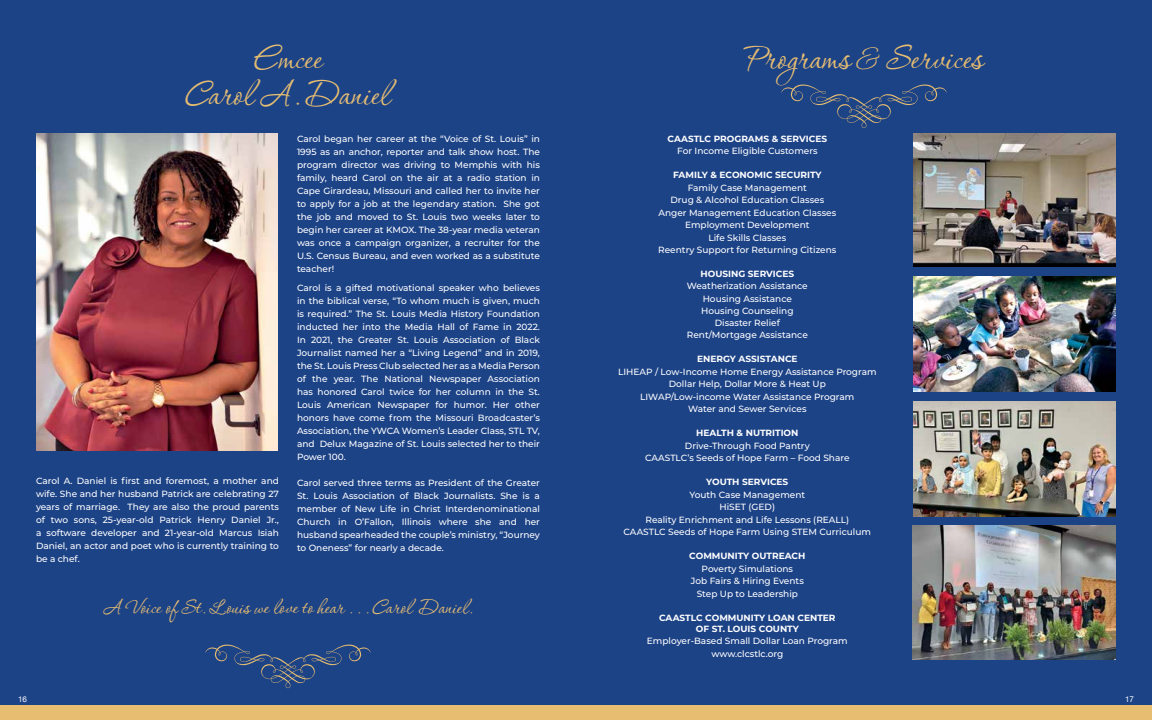
<style>
.page{position:relative;width:1152px;height:720px;background:#fff}
.page>*{position:absolute;margin:0;border:0;box-sizing:border-box;transform-origin:0 0}
.t1{font:43px/36px "Corinthia";color:#e6bd71;text-align:center}
.t2{font:25px "Corinthia";color:#e6bd71}
.t3{font:500 9px/13px "Montserrat";color:#fff;text-align:center}
.t4{font:700 9px/10.8px "Montserrat";color:#fff;text-align:center}
.t5{font:8px "Helvetica Neue";color:#fff}
</style>
<div class="page">
<div style="left:0;top:0;width:1152px;height:706px;background:#1d4387"></div>
<svg style="left:781px;top:85px;width:166px;height:43px"></svg>
<div style="left:576px;top:706px;width:576px;height:14px;background:#e6bd71"></div>
<img style="left:36px;top:134px;width:242px;height:316px">
<div style="left:0;top:706px;width:576px;height:14px;background:#e6bd71"></div>
<svg style="left:205px;top:645px;width:166px;height:43px"></svg>
<img style="left:914px;top:277px;width:202px;height:115px">
<img style="left:914px;top:402px;width:202px;height:115px">
<img style="left:914px;top:133px;width:202px;height:134px">
<img style="left:913px;top:526px;width:203px;height:134px">
<h1 class="t1" style="left:186px;top:43px;width:206px">Emcee<br>Carol A. Daniel</h1>
<p class="t3" style="left:36px;top:474px;width:245px;text-align:justify">Carol A. Daniel is first and foremost, a mother and wife. She and her husband Patrick are celebrating 27 years of marriage. They are also the proud parents of two sons, 25-year-old Patrick Henry Daniel Jr., a software developer and 21-year-old Marcus Isiah Daniel, an actor and poet who is currently training to be a chef.</p>
<p class="t3" style="left:297px;top:132px;width:245px;text-align:justify">Carol began her career at the “Voice of St. Louis” in 1995 as an anchor, reporter and talk show host. The program director was driving to Memphis with his family, heard Carol on the air at a radio station in Cape Girardeau, Missouri and called her to invite her to apply for a job at the legendary station. She got the job and moved to St. Louis two weeks later to begin her career at KMOX. The 38-year media veteran was once a campaign organizer, a recruiter for the U.S. Census Bureau, and even worked as a substitute teacher!</p>
<p class="t3" style="left:297px;top:281px;width:245px;text-align:justify">Carol is a gifted motivational speaker who believes in the biblical verse, “To whom much is given, much is required.” The St. Louis Media History Foundation inducted her into the Media Hall of Fame in 2022.<br>In 2021, the Greater St. Louis Association of Black Journalist named her a “Living Legend” and in 2019, the St. Louis Press Club selected her as a Media Person of the year. The National Newspaper Association has honored Carol twice for her column in the St.<br>Louis American Newspaper for humor. Her other honors have come from the Missouri Broadcaster’s Association, the YWCA Women’s Leader Class, STL TV, and Delux Magazine of St. Louis selected her to their Power 100.</p>
<p class="t3" style="left:297px;top:476px;width:245px;text-align:justify">Carol served three terms as President of the Greater St. Louis Association of Black Journalists. She is a member of New Life in Christ Interdenominational Church in O’Fallon, Illinois where she and her husband spearheaded the couple’s ministry, “Journey to Oneness” for nearly a decade.</p>
<h2 class="t2" style="left:103px;top:595px;width:371px">A Voice of St. Louis we love to hear . . . Carol Daniel.</h2>
<h1 class="t1" style="left:745px;top:43px;width:239px">Programs &amp; Services</h1>
<p class="t4" style="left:668px;top:133px;width:161px">CAASTLC PROGRAMS &amp; SERVICES</p>
<p class="t3" style="left:677px;top:144px;width:142px">For Income Eligible Customers</p>
<p class="t4" style="left:673px;top:169px;width:150px">FAMILY &amp; ECONOMIC SECURITY</p>
<p class="t3" style="left:658px;top:181px;width:180px;line-height:12.5px">Family Case Management<br>Drug &amp; Alcohol Education Classes<br>Anger Management Education Classes<br>Employment Development<br>Life Skills Classes<br>Reentry Support for Returning Citizens</p>
<p class="t4" style="left:701px;top:268px;width:95px">HOUSING SERVICES</p>
<p class="t3" style="left:687px;top:280px;width:122px;line-height:12.2px">Weatherization Assistance<br>Housing Assistance<br>Housing Counseling<br>Disaster Relief<br>Rent/Mortgage Assistance</p>
<p class="t4" style="left:697px;top:353px;width:102px">ENERGY ASSISTANCE</p>
<p class="t3" style="left:618px;top:365px;width:260px;line-height:12.5px">LIHEAP / Low-Income Home Energy Assistance Program Dollar Help, Dollar More &amp; Heat Up<br>LIWAP/Low-income Water Assistance Program<br>Water and Sewer Services</p>
<p class="t4" style="left:696px;top:427px;width:104px">HEALTH &amp; NUTRITION</p>
<p class="t3" style="left:645px;top:439px;width:206px;line-height:12.5px">Drive-Through Food Pantry<br>CAASTLC’s Seeds of Hope Farm – Food Share</p>
<p class="t4" style="left:706px;top:476px;width:84px">YOUTH SERVICES</p>
<p class="t3" style="left:624px;top:488px;width:249px;line-height:12.5px">Youth Case Management<br>HiSET (GED)<br>Reality Enrichment and Life Lessons (REALL)<br>CAASTLC Seeds of Hope Farm Using STEM Curriculum</p>
<p class="t4" style="left:689px;top:550px;width:118px">COMMUNITY OUTREACH</p>
<p class="t3" style="left:691px;top:562px;width:114px;line-height:12.5px">Poverty Simulations<br>Job Fairs &amp; Hiring Events<br>Step Up to Leadership</p>
<p class="t4" style="left:659px;top:612px;width:178px">CAASTLC COMMUNITY LOAN CENTER<br>OF ST. LOUIS COUNTY</p>
<p class="t3" style="left:647px;top:634px;width:202px;line-height:12.5px">Employer-Based Small Dollar Loan Program www.clcstlc.org</p>
<p class="t5" style="left:18px;top:693px;width:10px">16</p>
<p class="t5" style="left:1125px;top:693px;width:10px">17</p>
</div>
